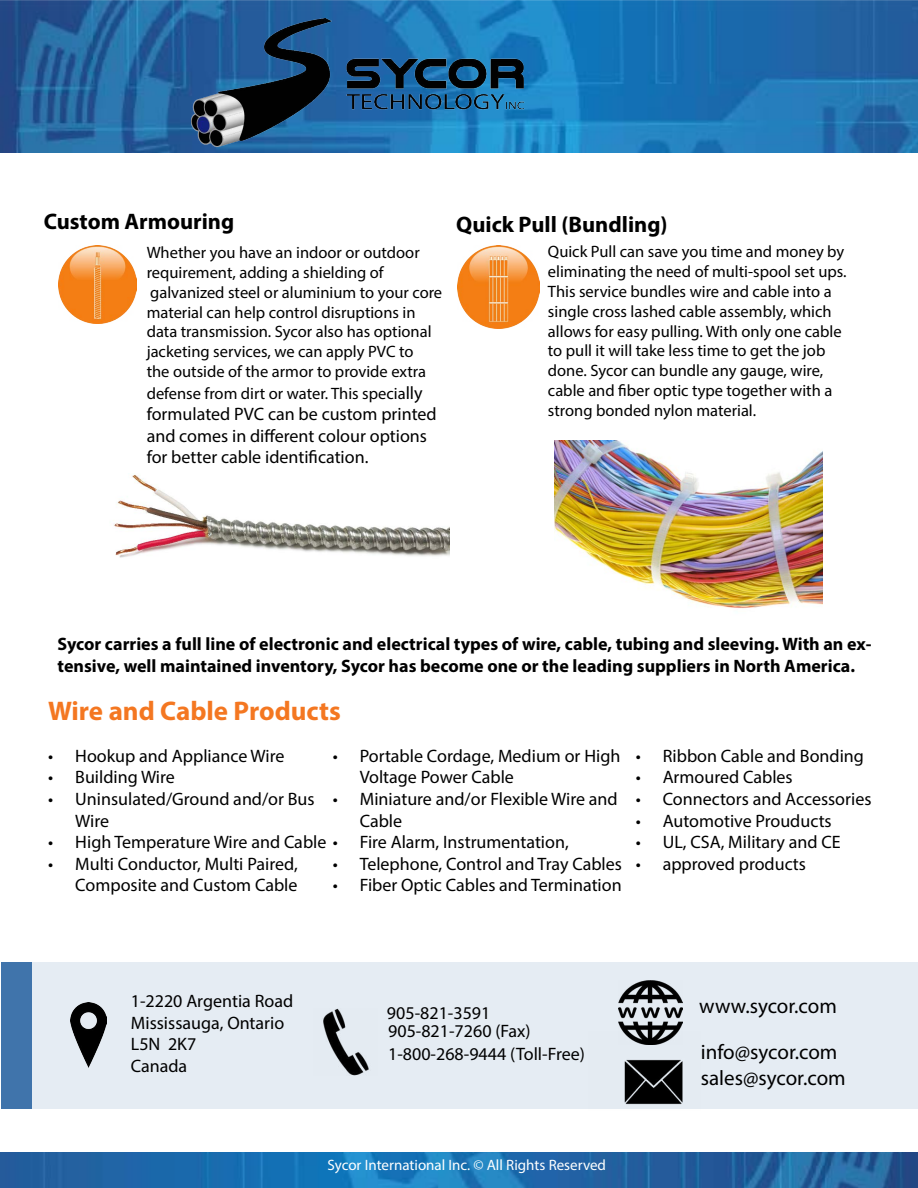
<style>
.page{position:relative;width:918px;height:1188px;background:#fff}
.page>*{position:absolute;margin:0;border:0;box-sizing:border-box;transform-origin:0 0}
.t1{font:700 27px "Myriad Pro";color:#f47721}
.t2{font:700 22.5px "Myriad Pro";color:#000}
.t3{font:21px/25.8px "Myriad Pro";color:#000}
.t4{font:18px/21.6px "Myriad Pro";color:#000}
.t5{font:700 18px/21.6px "Myriad Pro";color:#000}
.t6{font:16.5px/19.8px "Myriad Pro";color:#000}
.t7{font:15px "Myriad Pro";color:#fff}
.s1{font-size:18px}
</style>
<div class="page">
<img style="left:0;top:1152px;width:918px;height:36px">
<img style="left:113px;top:475px;width:337px;height:83px">
<div style="left:1px;top:962px;width:917px;height:147px;background:#4074ab"></div>
<div style="left:32px;top:962px;width:886px;height:147px;background:#e5ecf3"></div>
<img style="left:70px;top:1002px;width:36px;height:66px">
<img style="left:314px;top:1008px;width:64px;height:67px">
<img style="left:619px;top:981px;width:63px;height:50px">
<img style="left:588px;top:1031px;width:113px;height:78px">
<img style="left:457px;top:246px;width:83px;height:82px">
<img style="left:58px;top:246px;width:79px;height:78px">
<img style="left:555px;top:441px;width:268px;height:168px">
<img style="left:0;top:0;width:918px;height:152px">
<img style="left:191px;top:18px;width:450px;height:133px">
<p class="t2" style="left:44px;top:207px;width:192px">Custom Armouring</p>
<p class="t6" style="left:147px;top:243px;width:297px">Whether you have an indoor or outdoor requirement, adding a shielding of galvanized steel or aluminium to your core material can help control disruptions in data transmission. Sycor also has optional jacketing services, we can apply PVC to<br>the outside of the armor to provide extra</p>
<p class="t6" style="left:147px;top:383px;width:277px">defense from dirt or water. This specia<span class="s1">lly</span></p>
<p class="t4" style="left:147px;top:403px;width:291px">formulated PVC can be custom printed and comes in different colour options for better cable identification.</p>
<p class="t2" style="left:456px;top:209px;width:213px">Quick Pull (Bundling)</p>
<p class="t6" style="left:548px;top:242px;width:300px">Quick Pull can save you time and money by eliminating the need of multi-spool set ups.<br>This service bundles wire and cable into a single cross lashed cable assembly, which allows for easy pulling. With only one cable to pull it will take less time to get the job done. Sycor can bundle any gauge, wire, cable and fiber optic type together with a strong bonded nylon material.</p>
<p class="t5" style="left:58px;top:632px;width:815px">Sycor carries a full line of electronic and electrical types of wire, cable, tubing and sleeving. With an ex&shy;tensive, well maintained inventory, Sycor has become one or the leading suppliers in North America.</p>
<h1 class="t1" style="left:48px;top:693px;width:294px">Wire and Cable Products</h1>
<p class="t4" style="left:636px;top:745px;width:230px">• Ribbon Cable and Bonding</p>
<p class="t4" style="left:636px;top:766px;width:159px">• Armoured Cables</p>
<p class="t4" style="left:636px;top:788px;width:237px">• Connectors and Accessories</p>
<p class="t4" style="left:636px;top:810px;width:198px">• Automotive Prouducts</p>
<p class="t4" style="left:636px;top:831px;width:207px">• UL, CSA, Military and CE</p>
<p class="t4" style="left:636px;top:853px;width:172px">• approved products</p>
<p class="t4" style="left:48px;top:745px;width:238px">• Hookup and Appliance Wire</p>
<p class="t4" style="left:48px;top:766px;width:128px">• Building Wire</p>
<p class="t4" style="left:75px;top:788px;width:241px;text-indent:-27px">• Uninsulated/Ground and/or Bus<br>Wire</p>
<p class="t4" style="left:48px;top:831px;width:522px">• High Temperature Wire and Cable • Fire Alarm, Instrumentation,</p>
<p class="t4" style="left:48px;top:853px;width:251px;text-align:right">• Multi Conductor, Multi Paired,<br>Composite and Custom Cable</p>
<p class="t4" style="left:360px;top:745px;width:262px;text-indent:-27px">• Portable Cordage, Medium or High<br>Voltage Power Cable</p>
<p class="t4" style="left:360px;top:788px;width:260px;text-indent:-27px">• Miniature and/or Flexible Wire and<br>Cable</p>
<p class="t4" style="left:333px;top:853px;width:291px">• Telephone, Control and Tray Cables</p>
<p class="t4" style="left:333px;top:874px;width:291px">• Fiber Optic Cables and Termination</p>
<p class="t4" style="left:131px;top:990px;width:164px">1-2220 Argentia Road<br>Mississauga, Ontario<br>L5N 2K7<br>Canada</p>
<p class="t3" style="left:699px;top:993px;width:139px">www.sycor.com</p>
<p class="t4" style="left:387px;top:1004px;width:145px;line-height:17.4px">905-821-3591<br>905-821-7260 (Fax)</p>
<p class="t4" style="left:388px;top:1043px;width:198px">1-800-268-9444 (Toll-Free)</p>
<p class="t3" style="left:701px;top:1039px;width:146px">info@sycor.com sales@sycor.com</p>
<p class="t7" style="left:328px;top:1156px;width:280px">Sycor International Inc. © All Rights Reserved</p>
</div>
